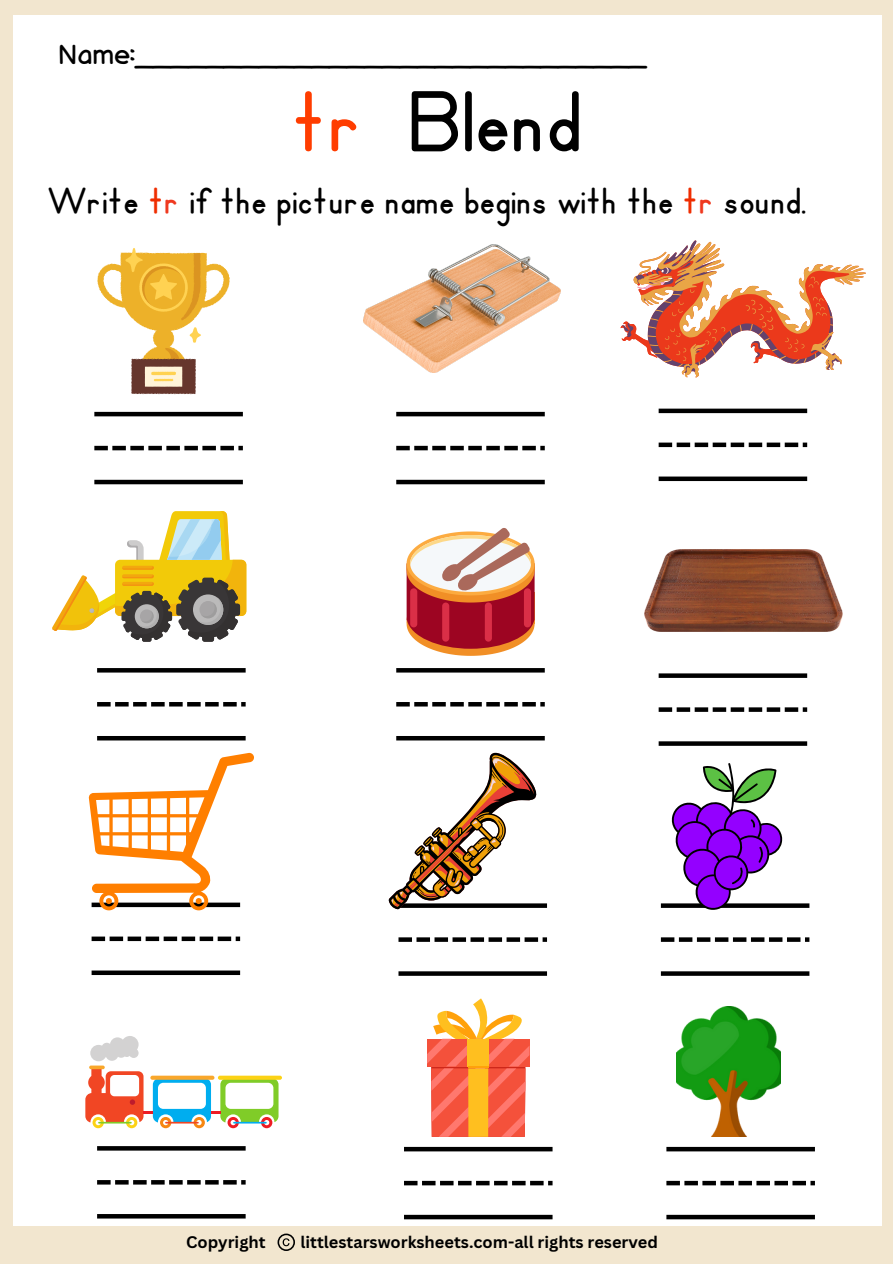
<style>
.page{position:relative;width:893px;height:1264px;background:#fff}
.page>*{position:absolute;margin:0;border:0;box-sizing:border-box;transform-origin:0 0}
.t1{font:700 88.95px "BF Manuscript";color:#000}
.t2{font:700 38.7px "BF Manuscript";color:#000}
.t3{font:300 30px "DG Jory";color:#000}
.t4{font:700 16.35px "Canva Sans";color:#000}
.s1{color:#ff3d00}
.s2{color:#ef2d00}
.s3{color:#ef391f}
</style>
<div class="page">
<div style="left:0;top:0;width:892px;height:1263px;background:#f2e6cf"></div>
<div style="left:13px;top:15px;width:868px;height:1209px;background:#fff"></div>
<hr style="left:94px;top:412px;width:149px;height:4px;background:#000">
<svg style="left:94px;top:446px;width:149px;height:4px"></svg>
<hr style="left:94px;top:480px;width:149px;height:4px;background:#000">
<hr style="left:396px;top:412px;width:148px;height:4px;background:#000">
<svg style="left:396px;top:446px;width:148px;height:4px"></svg>
<hr style="left:396px;top:480px;width:148px;height:4px;background:#000">
<div style="left:658px;top:408px;width:149px;height:5px;background:#000"></div>
<svg style="left:658px;top:442px;width:149px;height:5px"></svg>
<div style="left:658px;top:476px;width:149px;height:5px;background:#000"></div>
<svg style="left:97px;top:668px;width:148px;height:4px"></svg>
<svg style="left:97px;top:702px;width:148px;height:4px"></svg>
<hr style="left:97px;top:736px;width:148px;height:4px;background:#000">
<svg style="left:396px;top:668px;width:148px;height:4px"></svg>
<svg style="left:396px;top:702px;width:148px;height:4px"></svg>
<hr style="left:396px;top:736px;width:148px;height:4px;background:#000">
<div style="left:658px;top:673px;width:149px;height:5px;background:#000"></div>
<svg style="left:658px;top:707px;width:149px;height:5px"></svg>
<svg style="left:658px;top:741px;width:149px;height:4px"></svg>
<svg style="left:92px;top:936px;width:148px;height:5px"></svg>
<div style="left:92px;top:970px;width:148px;height:5px;background:#000"></div>
<svg style="left:537px;top:903px;width:10px;height:4px"></svg>
<svg style="left:398px;top:937px;width:149px;height:4px"></svg>
<svg style="left:398px;top:971px;width:149px;height:4px"></svg>
<svg style="left:660px;top:903px;width:149px;height:4px"></svg>
<svg style="left:660px;top:937px;width:149px;height:4px"></svg>
<svg style="left:660px;top:971px;width:149px;height:4px"></svg>
<svg style="left:97px;top:1146px;width:148px;height:4px"></svg>
<svg style="left:97px;top:1180px;width:148px;height:4px"></svg>
<div style="left:97px;top:1213px;width:148px;height:5px;background:#000"></div>
<div style="left:404px;top:1146px;width:148px;height:5px;background:#000"></div>
<svg style="left:404px;top:1180px;width:148px;height:5px"></svg>
<div style="left:404px;top:1214px;width:148px;height:5px;background:#000"></div>
<div style="left:666px;top:1146px;width:148px;height:5px;background:#000"></div>
<svg style="left:666px;top:1180px;width:148px;height:5px"></svg>
<div style="left:666px;top:1214px;width:148px;height:5px;background:#000"></div>
<svg style="left:277px;top:1233px;width:18px;height:17px"></svg>
<svg style="left:97px;top:248px;width:133px;height:146px"></svg>
<img style="left:364px;top:244px;width:196px;height:128px">
<img style="left:644px;top:549px;width:198px;height:83px">
<svg style="left:52px;top:511px;width:194px;height:130px"></svg>
<svg style="left:388px;top:752px;width:149px;height:157px"></svg>
<svg style="left:89px;top:752px;width:165px;height:158px"></svg>
<img style="left:676px;top:1006px;width:104px;height:130px">
<svg style="left:90px;top:1036px;width:48px;height:25px"></svg>
<svg style="left:218px;top:1075px;width:64px;height:4px"></svg>
<svg style="left:85px;top:1068px;width:193px;height:60px"></svg>
<svg style="left:89px;top:1065px;width:16px;height:4px"></svg>
<svg style="left:427px;top:998px;width:102px;height:138px"></svg>
<div style="left:468px;top:1068px;width:20px;height:68px;background:#ffbf1f"></div>
<div style="left:467px;top:1038px;width:22px;height:28px;background:#ffbf1f"></div>
<hr style="left:468px;top:1066px;width:20px;height:2px;background:#ffa10b">
<svg style="left:671px;top:763px;width:111px;height:147px"></svg>
<svg style="left:620px;top:240px;width:245px;height:137px"></svg>
<svg style="left:406px;top:528px;width:128px;height:128px"></svg>
<p class="t3" style="left:59px;top:44px;width:589px">Name:_____________________________</p>
<p class="t1" style="left:292px;top:91px;width:291px"><span class="s1">tr</span> Blend</p>
<p class="t2" style="left:48px;top:187px;width:759px">Write <span class="s2">t</span><span class="s3">r</span> if the picture name begins with the <span class="s2">t</span><span class="s3">r</span> sound.</p>
<h3 class="t4" style="left:186px;top:1230px;width:81px">Copyright</h3>
<h3 class="t4" style="left:300px;top:1230px;width:359px">littlestarsworksheets.com-all rights reserved</h3>
</div>
